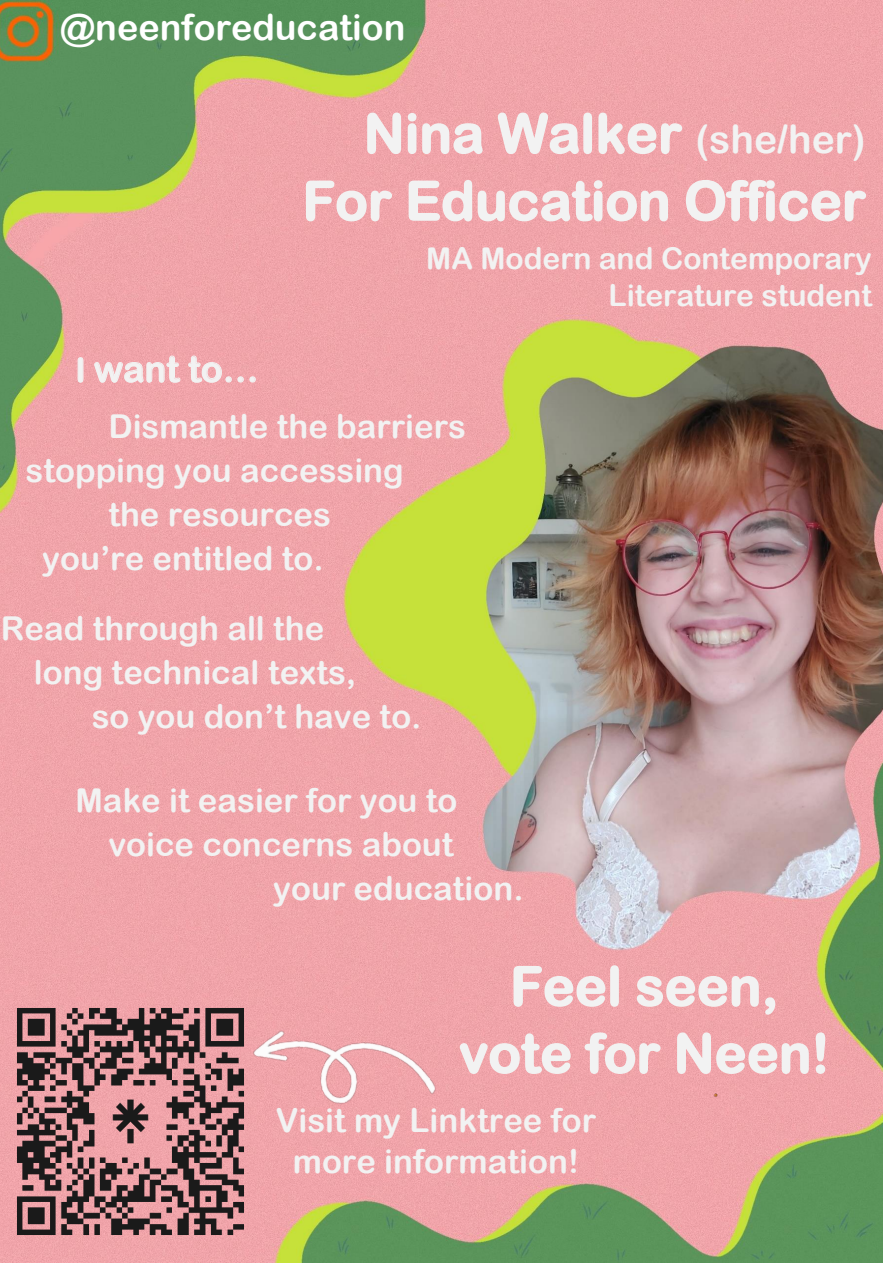
<style>
.page{position:relative;width:893px;height:1263px;background:#fff}
.page>*{position:absolute;margin:0;border:0;box-sizing:border-box;transform-origin:0 0}
.t1{font:54px/67.3px "Arial Rounded MT Bold";color:#f2f2f2;text-align:right}
.t2{font:36px "Arial Rounded MT Bold";color:#fff}
.t3{font:36px "Arial Rounded MT Bold";color:#f2f2f2}
.t4{font:33px/41.2px "Arial Rounded MT Bold";color:#f2f2f2;text-align:center}
.t5{font:30px/37.7px "Arial Rounded MT Bold";color:#f2f2f2;text-align:right}
.s1{font-size:39px}
.s2{font-size:33px}
</style>
<div class="page">
<img style="left:0;top:0;width:882px;height:1262px">
<svg style="left:77px;top:357px;width:7px;height:26px"></svg>
<svg style="left:94px;top:355px;width:87px;height:28px;background:#f0b1b6"></svg>
<svg style="left:188px;top:355px;width:68px;height:28px;background:#f0adb2"></svg>
<svg style="left:366px;top:111px;width:118px;height:44px;background:#f0b2b6"></svg>
<svg style="left:497px;top:111px;width:186px;height:44px;background:#f0b2b6"></svg>
<svg style="left:305px;top:179px;width:88px;height:43px;background:#f0b0b5"></svg>
<svg style="left:407px;top:179px;width:262px;height:43px;background:#f0b2b6"></svg>
<svg style="left:685px;top:179px;width:182px;height:43px;background:#f0b2b6"></svg>
<img style="left:235px;top:997px;width:220px;height:157px">
<svg style="left:512px;top:964px;width:108px;height:44px;background:#f0b2b7"></svg>
<svg style="left:636px;top:975px;width:140px;height:41px;background:#f0b2b6"></svg>
<svg style="left:459px;top:1032px;width:112px;height:43px;background:#f0b1b6"></svg>
<svg style="left:584px;top:1032px;width:78px;height:43px;background:#f0b0b5"></svg>
<svg style="left:676px;top:1031px;width:150px;height:44px;background:#f0b2b6"></svg>
<img style="left:15px;top:1006px;width:230px;height:230px">
<svg style="left:711px;top:1090px;width:9px;height:10px"></svg>
<p class="t2" style="left:60px;top:6px;width:347px">@neenforeducation</p>
<h1 class="t1" style="left:303px;top:99px;width:565px">Nina Walker <span class="s1">(she/her)<br></span>For Education Officer</h1>
<p class="t5" style="left:426px;top:239px;width:447px">MA Modern and Contemporary<br>Literature student</p>
<p class="t3" style="left:75px;top:348px;width:185px"><span class="s2">I</span> want to…</p>
<p class="t4" style="left:108px;top:406px;width:359px">Dismantle the barriers</p>
<p class="t4" style="left:26px;top:450px;width:380px">stopping you accessing</p>
<p class="t4" style="left:108px;top:493px;width:224px">the resources</p>
<p class="t4" style="left:42px;top:538px;width:283px">you’re entitled to.</p>
<p class="t4" style="left:1px;top:607px;width:325px">Read through all the</p>
<p class="t4" style="left:34px;top:651px;width:324px">long technical texts,</p>
<p class="t4" style="left:92px;top:695px;width:331px">so you don’t have to.</p>
<p class="t4" style="left:75px;top:779px;width:384px">Make it easier for you to</p>
<p class="t4" style="left:108px;top:823px;width:347px">voice concerns about</p>
<p class="t4" style="left:273px;top:867px;width:252px">your education.</p>
<h1 class="t1" style="left:459px;top:952px;width:372px;text-align:center">Feel seen, vote for Neen!</h1>
<p class="t4" style="left:276px;top:1099px;width:322px">Visit my Linktree for more information!</p>
</div>
